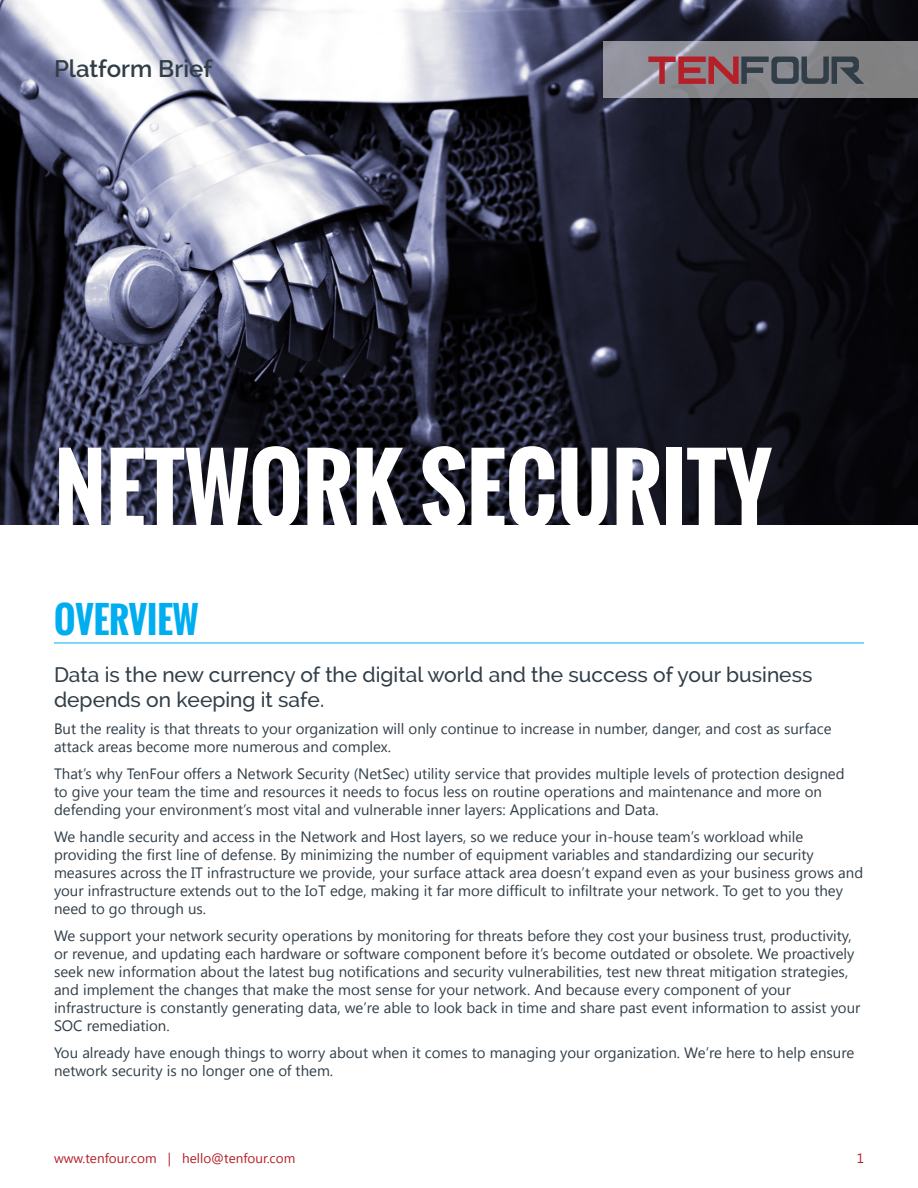
<style>
.page{position:relative;width:918px;height:1188px;background:#fff}
.page>*{position:absolute;margin:0;border:0;box-sizing:border-box;transform-origin:0 0}
.Document_Title_Over{font:700 90px "Oswald";color:#fff}
.Sub-Title_Copy{font:700 36px "Oswald";color:#00aeef}
.t1{font:600 24px "Raleway";color:#313e48}
.Bold_Statement{font:500 21px/25.2px "Raleway";color:#313e48}
.t2{font:15px/18px "Segoe UI";color:#313e48}
.t3{font:13.5px "Segoe UI";color:#b51f27}
</style>
<div class="page">
<img style="left:0;top:0;width:918px;height:525px">
<svg style="left:603px;top:41px;width:315px;height:57px;background:#89898e"></svg>
<svg style="left:648px;top:57px;width:216px;height:27px;background:#795f66"></svg>
<hr style="left:54px;top:643px;width:810px;height:1px;background:#00aeef">
<p class="t1" style="left:54px;top:54px;width:160px">Platform Brief</p>
<p class="Document_Title_Over" style="left:54px;top:421px;width:719px">NETWORK SECURITY</p>
<p class="Sub-Title_Copy" style="left:54px;top:593px;width:146px">OVERVIEW</p>
<p class="Bold_Statement" style="left:54px;top:662px;width:760px">Data is the new currency of the digital world and the success of your business depends on keeping it safe.</p>
<p class="t2" style="left:54px;top:719px;width:779px">But the reality is that threats to your organization will only continue to increase in number, danger, and cost as surface attack areas become more numerous and complex.</p>
<p class="t2" style="left:54px;top:764px;width:792px">That’s why TenFour offers a Network Security (NetSec) utility service that provides multiple levels of protection designed to give your team the time and resources it needs to focus less on routine operations and maintenance and more on defending your environment’s most vital and vulnerable inner layers: Applications and Data.</p>
<p class="t2" style="left:54px;top:827px;width:811px">We handle security and access in the Network and Host layers, so we reduce your in-house team’s workload while providing the first line of defense. By minimizing the number of equipment variables and standardizing our security measures across the IT infrastructure we provide, your surface attack area doesn’t expand even as your business grows and your infrastructure extends out to the IoT edge, making it far more difficult to infiltrate your network. To get to you they need to go through us.</p>
<p class="t2" style="left:54px;top:926px;width:808px">We support your network security operations by monitoring for threats before they cost your business trust, productivity, or revenue, and updating each hardware or software component before it’s become outdated or obsolete. We proactively seek new information about the latest bug notifications and security vulnerabilities, test new threat mitigation strategies, and implement the changes that make the most sense for your network. And because every component of your infrastructure is constantly generating data, we’re able to look back in time and share past event information to assist your SOC remediation.</p>
<p class="t2" style="left:54px;top:1043px;width:802px">You already have enough things to worry about when it comes to managing your organization. We’re here to help ensure network security is no longer one of them.</p>
<p class="t3" style="left:54px;top:1149px;width:243px">www.tenfour.com | hello@tenfour.com</p>
<p class="t3" style="left:857px;top:1149px;width:9px">1</p>
</div>
